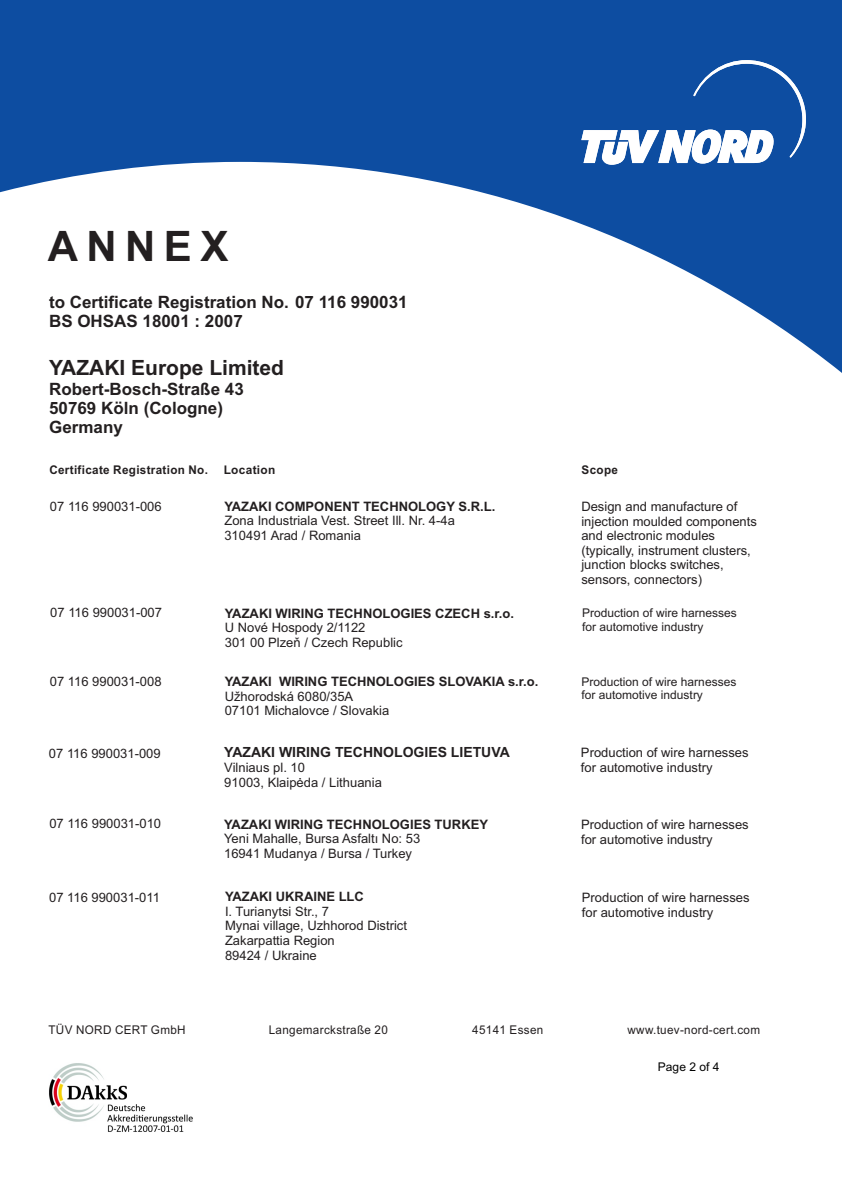
<style>
.page{position:relative;width:842px;height:1191px;background:#fff}
.page>*{position:absolute;margin:0;border:0;box-sizing:border-box;transform-origin:0 0}
.t1{font:700 42px "Arial";letter-spacing:.2em;color:#231f20}
.t2{font:700 21px "Arial";color:#231f20}
.t3{font:700 17px/19px "Arial";color:#231f20}
.t4{font:700 14px "Arial";color:#231f20}
.t5{font:13px/14.5px "Arial";color:#231f20}
.t6{font:700 13px "Arial";color:#231f20}
.t7{font:12px/13.4px "Arial";color:#231f20}
.t8{font:12px "Arial";letter-spacing:.03em;color:#231f20}
.t9{font:700 12px "Arial";letter-spacing:.03em;color:#231f20}
.t10{font:12px "Arial";color:#000}
</style>
<div class="page">
<img style="left:49px;top:1063px;width:144px;height:69px">
<svg style="left:0;top:0;width:842px;height:373px;fill:#0d4da1"></svg>
<svg style="left:581px;top:60px;width:225px;height:105px"></svg>
<h1 class="t1" style="left:48px;top:230px;width:182px">ANNEX</h1>
<h3 class="t3" style="left:49px;top:294px;width:360px">to Certificate Registration No. 07 116 990031<br>BS OHSAS 18001 : 2007</h3>
<h2 class="t2" style="left:49px;top:360px;width:236px">YAZAKI Europe Limited</h2>
<h3 class="t3" style="left:49px;top:381px;width:196px">Robert-Bosch-Straße 43<br>50769 Köln (Cologne)<br>Germany</h3>
<p class="t9" style="left:49px;top:465px;width:160px">Certificate Registration No.</p>
<p class="t9" style="left:224px;top:465px;width:53px">Location</p>
<p class="t9" style="left:582px;top:465px;width:38px">Scope</p>
<p class="t5" style="left:50px;top:501px;width:113px">07 116 990031-006</p>
<p class="t6" style="left:224px;top:501px;width:272px">YAZAKI COMPONENT TECHNOLOGY S.R.L.</p>
<p class="t5" style="left:224px;top:515px;width:232px">Zona Industriala Vest. Street Ill. Nr. 4-4a<br>310491 Arad / Romania</p>
<p class="t5" style="left:50px;top:606px;width:113px">07 116 990031-007</p>
<p class="t6" style="left:225px;top:608px;width:291px">YAZAKI WIRING TECHNOLOGIES CZECH s.r.o.</p>
<p class="t5" style="left:225px;top:621px;width:179px">U Nové Hospody 2/1122<br>301 00 Plzeň / Czech Republic</p>
<p class="t5" style="left:50px;top:675px;width:113px">07 116 990031-008</p>
<p class="t6" style="left:225px;top:676px;width:315px">YAZAKI WIRING TECHNOLOGIES SLOVAKIA s.r.o.</p>
<p class="t5" style="left:225px;top:690px;width:166px">Užhorodská 6080/35A<br>07101 Michalovce / Slovakia</p>
<p class="t5" style="left:49px;top:747px;width:113px">07 116 990031-009</p>
<p class="t4" style="left:224px;top:747px;width:287px">YAZAKI WIRING TECHNOLOGIES LIETUVA</p>
<p class="t5" style="left:224px;top:761px;width:159px">Vilniaus pl. 10<br>91003, Klaipėda / Lithuania</p>
<p class="t5" style="left:49px;top:817px;width:113px">07 116 990031-010</p>
<p class="t6" style="left:224px;top:819px;width:265px">YAZAKI WIRING TECHNOLOGIES TURKEY</p>
<p class="t5" style="left:224px;top:832px;width:198px">Yeni Mahalle, Bursa Asfaltı No: 53<br>16941 Mudanya / Bursa / Turkey</p>
<p class="t5" style="left:581px;top:500px;width:177px">Design and manufacture of injection moulded components and electronic modules (typically, instrument clusters, junction blocks switches, sensors, connectors)</p>
<p class="t7" style="left:582px;top:607px;width:156px">Production of wire harnesses for automotive industry</p>
<p class="t7" style="left:582px;top:676px;width:156px">Production of wire harnesses for automotive industry</p>
<p class="t5" style="left:581px;top:747px;width:169px">Production of wire harnesses for automotive industry</p>
<p class="t5" style="left:581px;top:818px;width:169px">Production of wire harnesses for automotive industry</p>
<p class="t6" style="left:225px;top:892px;width:140px">YAZAKI UKRAINE LLC</p>
<p class="t5" style="left:225px;top:905px;width:184px">I. Turianytsi Str., 7<br>Mynai village, Uzhhorod District<br>Zakarpattia Region<br>89424 / Ukraine</p>
<p class="t5" style="left:49px;top:891px;width:112px">07 116 990031-011</p>
<p class="t5" style="left:582px;top:891px;width:169px">Production of wire harnesses for automotive industry</p>
<p class="t8" style="left:49px;top:1024px;width:139px">TÜV NORD CERT GmbH</p>
<p class="t8" style="left:269px;top:1024px;width:121px">Langemarckstraße 20</p>
<p class="t8" style="left:472px;top:1024px;width:73px">45141 Essen</p>
<p class="t8" style="left:627px;top:1024px;width:134px">www.tuev-nord-cert.com</p>
<p class="t10" style="left:658px;top:1062px;width:63px">Page 2 of 4</p>
</div>
